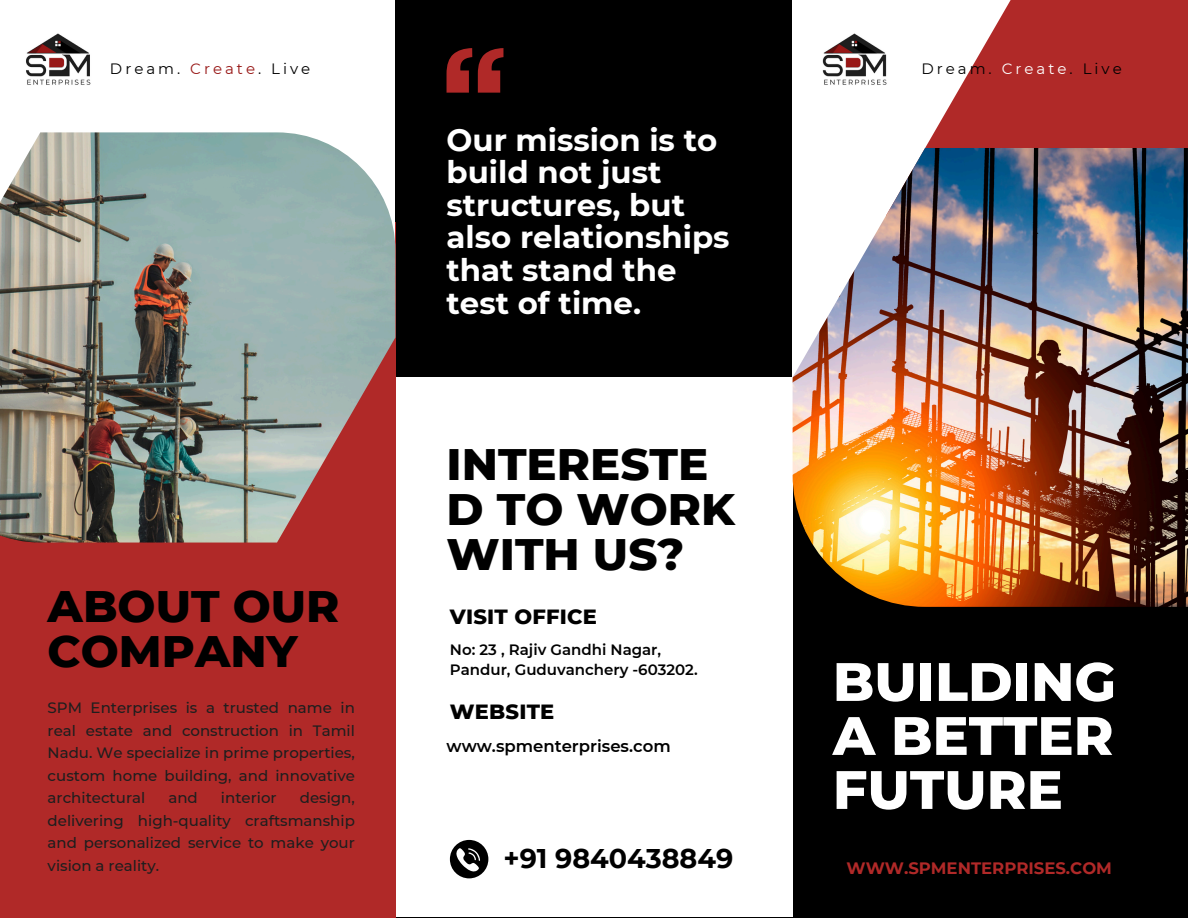
<style>
.page{position:relative;width:1188px;height:918px;background:#000}
.page>*{position:absolute;margin:0;border:0;box-sizing:border-box;transform-origin:0 0}
.t1{font:800 54px/54px "Montserrat";color:#fff;text-align:justify}
.t2{font:800 45px/45px "Montserrat";color:#000}
.t3{font:700 30.75px/32.7px "Montserrat";color:#fff}
.t4{font:700 27px "Montserrat";color:#000}
.t5{font:800 21px "Montserrat";letter-spacing:.01em;color:#000}
.t6{font:700 16.5px "Montserrat";color:#b02928}
.t7{font:600 16.5px "Montserrat";color:#000}
.t8{font:500 15px/22.5px "Montserrat";color:#1e1e1e;text-align:justify}
.t9{font:600 15px "Montserrat";color:#000}
.t10{font:15px "Montserrat";letter-spacing:.2em;color:#000}
.s1{color:#981817}
.s2{color:#fff}
</style>
<div class="page">
<div style="left:793px;top:0;width:395px;height:459px;background:#fff"></div>
<div style="left:395px;top:377px;width:398px;height:540px;background:#fff"></div>
<div style="left:0;top:223px;width:395px;height:695px;background:#b02928"></div>
<svg style="left:925px;top:0;width:263px;height:148px;fill:#b02928"></svg>
<img style="left:793px;top:148px;width:395px;height:459px">
<div style="left:0;top:0;width:395px;height:276px;background:#fff"></div>
<img style="left:0;top:132px;width:395px;height:410px">
<svg style="left:447px;top:48px;width:56px;height:45px"></svg>
<svg style="left:450px;top:840px;width:38px;height:38px"></svg>
<img style="left:26px;top:33px;width:65px;height:52px">
<img style="left:822px;top:33px;width:65px;height:52px">
<p class="t10" style="left:110px;top:60px;width:202px">Dream. <span class="s1">Create</span>. Live</p>
<p class="t10" style="left:921px;top:60px;width:202px">Dream. <span class="s2">Create</span>. Live</p>
<p class="t3" style="left:447px;top:123px;width:285px">Our mission is to build not just structures, but also relationships that stand the test of time.</p>
<h5 class="t2" style="left:48px;top:583px;width:293px">ABOUT OUR<br>COMPANY</h5>
<p class="t8" style="left:48px;top:696px;width:309px">SPM Enterprises is a trusted name in real estate and construction in Tamil Nadu. We specialize in prime properties, custom home building, and innovative architectural</p>
<p class="t8" style="left:48px;top:786px;width:309px;text-indent:252px">design, delivering high-quality craftsmanship and personalized service to make your vision a reality.</p>
<p class="t8" style="left:168px;top:786px;width:31px">and</p>
<p class="t8" style="left:221px;top:786px;width:57px">interior</p>
<p class="t2" style="left:447px;top:442px;width:290px">INTERESTE<br>D TO WORK<br>WITH US?</p>
<p class="t5" style="left:450px;top:604px;width:149px">VISIT OFFICE</p>
<h2 class="t9" style="left:450px;top:640px;width:213px">No: 23 , Rajiv Gandhi Nagar,</h2>
<h5 class="t9" style="left:450px;top:661px;width:249px">Pandur, Guduvanchery -603202.</h5>
<h3 class="t5" style="left:450px;top:698px;width:106px">WEBSITE</h3>
<h4 class="t7" style="left:447px;top:736px;width:226px">www.spmenterprises.com</h4>
<p class="t4" style="left:503px;top:841px;width:231px">+91 9840438849</p>
<h2 class="t1" style="left:833px;top:655px;width:285px">BUILDING A BETTER FUTURE</h2>
<p class="t6" style="left:847px;top:858px;width:267px">WWW.SPMENTERPRISES.COM</p>
</div>
